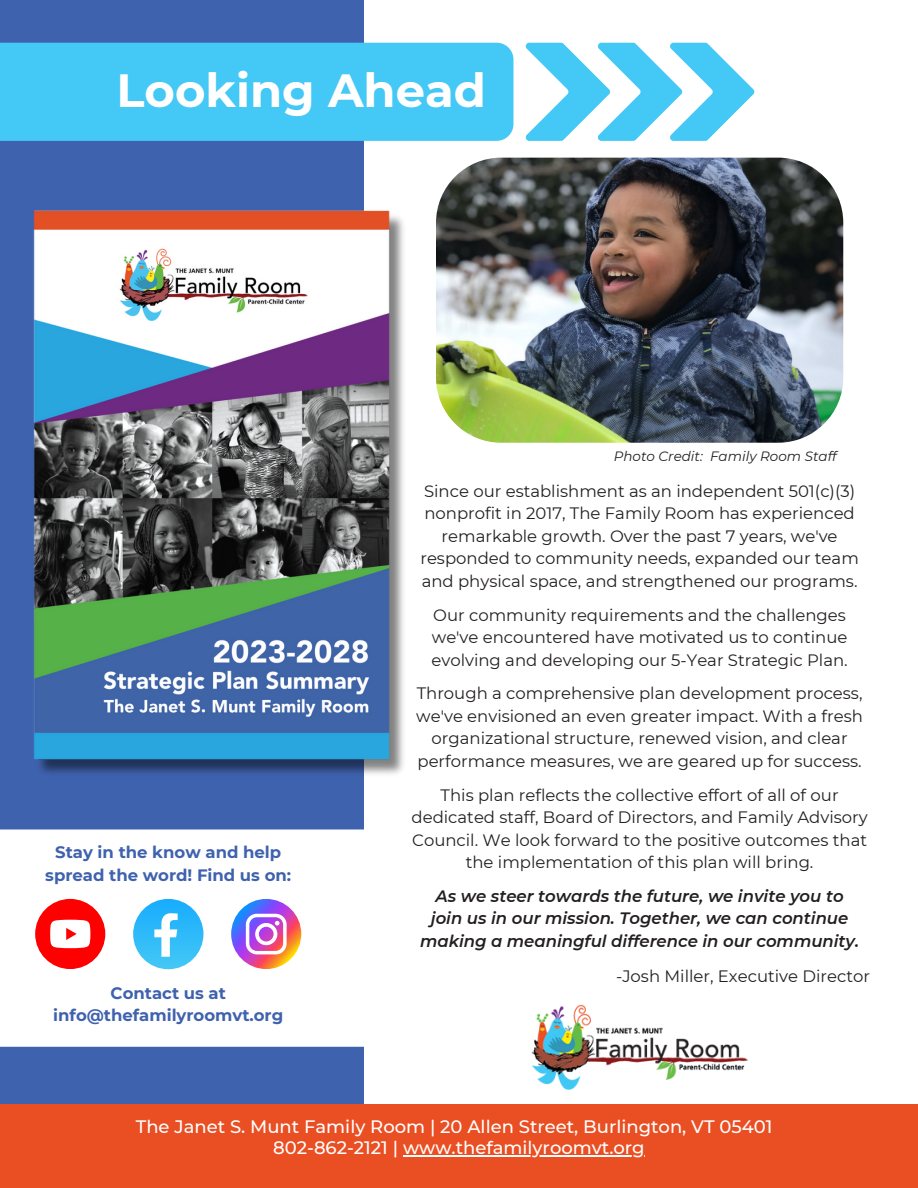
<style>
.page{position:relative;width:918px;height:1188px;background:#fff}
.page>*{position:absolute;margin:0;border:0;box-sizing:border-box;transform-origin:0 0}
.t1{font:700 46.5px "Montserrat";color:#fff}
.t2{font:500 18px/21.3px "Montserrat";color:#fff;text-align:center}
.t3{font:16.5px/22.5px "Montserrat";color:#231f20;text-align:center}
.t4{font:italic 600 16.5px/22.5px "Montserrat";color:#231f20;text-align:center}
.t5{font:700 16.5px/22.5px "Montserrat";color:#3f62ae;text-align:center}
.t6{font:italic 13.5px "Montserrat";color:#231f20}
</style>
<div class="page">
<img style="left:531px;top:1004px;width:217px;height:86px">
<div style="left:0;top:0;width:364px;height:1188px;background:#3f62ae"></div>
<div style="left:0;top:829px;width:364px;height:218px;background:#fff"></div>
<div style="left:35px;top:899px;width:70px;height:70px;background:#fe0000;border-radius:50%"></div>
<svg style="left:50px;top:920px;width:40px;height:28px"></svg>
<svg style="left:231px;top:899px;width:70px;height:70px"></svg>
<svg style="left:246px;top:914px;width:41px;height:40px"></svg>
<div style="left:133px;top:899px;width:70px;height:70px;background:linear-gradient(to bottom,#1aadfe,#43c7f5);border-radius:50%"></div>
<svg style="left:154px;top:913px;width:24px;height:44px"></svg>
<img style="left:33px;top:210px;width:371px;height:564px">
<div style="left:0;top:1104px;width:918px;height:84px;background:#ea4f23"></div>
<hr style="left:403px;top:1155px;width:242px;height:2px;background:#fff">
<img style="left:436px;top:158px;width:407px;height:285px;border-radius:65px">
<svg style="left:525px;top:43px;width:230px;height:98px"></svg>
<div style="left:0;top:43px;width:513px;height:98px;background:#44c8f5"></div>
<h1 class="t1" style="left:117px;top:62px;width:371px">Looking Ahead</h1>
<p class="t6" style="left:614px;top:447px;width:225px">Photo Credit: Family Room Staff</p>
<p class="t5" style="left:45px;top:841px;width:247px">Stay in the know and help spread the word! Find us on:</p>
<p class="t5" style="left:53px;top:981px;width:232px">Contact us at info@thefamilyroomvt.org</p>
<p class="t3" style="left:420px;top:480px;width:440px">Since our establishment as an independent 501(c)(3) nonprofit in 2017, The Family Room has experienced remarkable growth. Over the past 7 years, we've responded to community needs, expanded our team and physical space, and strengthened our programs.</p>
<p class="t3" style="left:431px;top:603px;width:418px;text-align:justify">Our community requirements and the challenges we've encountered have motivated us to continue evolving and developing our 5-Year Strategic Plan.</p>
<p class="t3" style="left:416px;top:682px;width:448px">Through a comprehensive plan development process, we've envisioned an even greater impact. With a fresh organizational structure, renewed vision, and clear performance measures, we are geared up for success.</p>
<p class="t3" style="left:412px;top:783px;width:458px">This plan reflects the collective effort of all of our dedicated staff, Board of Directors, and Family Advisory Council. We look forward to the positive outcomes that the implementation of this plan will bring.</p>
<p class="t4" style="left:420px;top:885px;width:441px">As we steer towards the future, we invite you to join us in our mission. Together, we can continue making a meaningful difference in our community.</p>
<p class="t3" style="left:616px;top:964px;width:255px">-Josh Miller, Executive Director</p>
<p class="t2" style="left:136px;top:1116px;width:638px">The Janet S. Munt Family Room | 20 Allen Street, Burlington, VT 05401<br>802-862-2121 | www.thefamilyroomvt.org</p>
</div>
